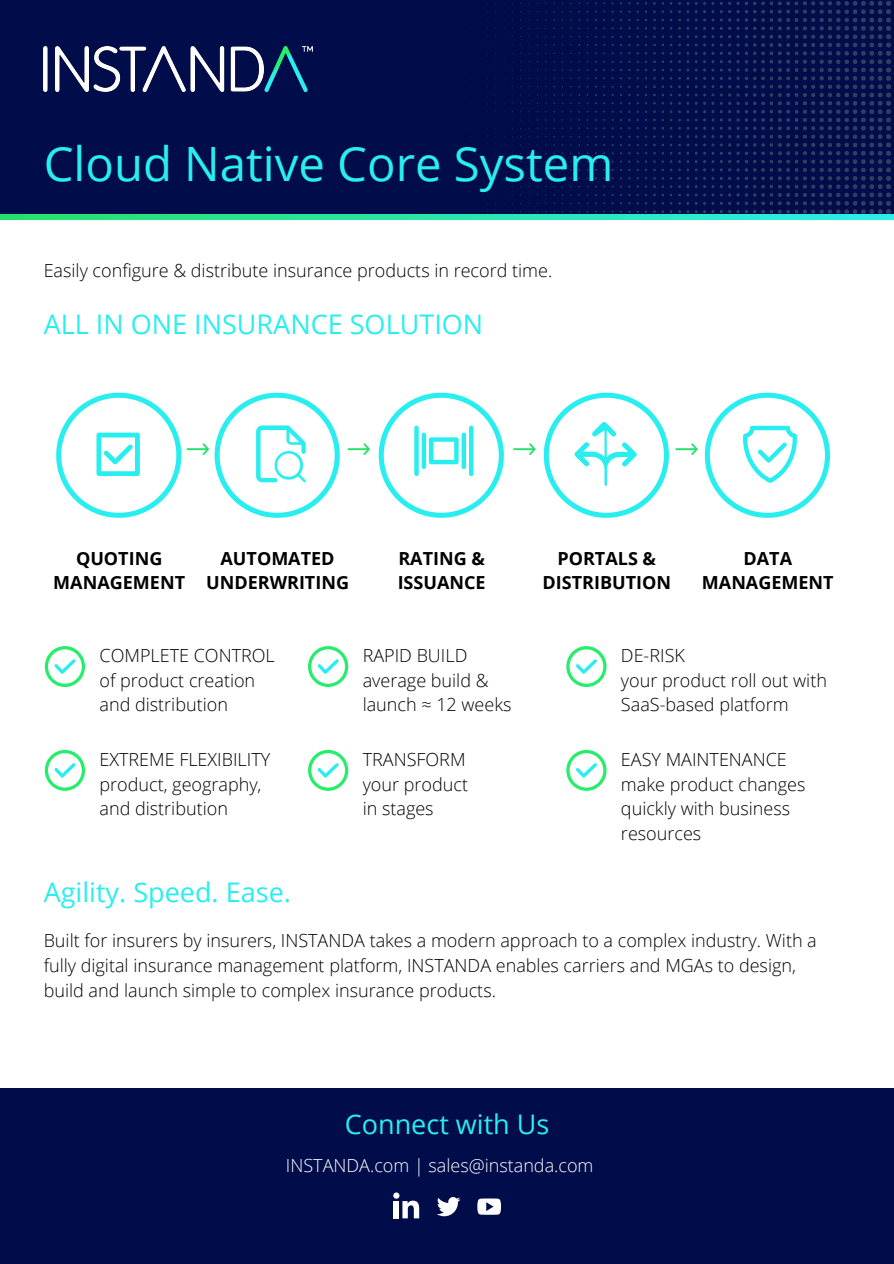
<style>
.page{position:relative;width:894px;height:1264px;background:#fff}
.page>*{position:absolute;margin:0;border:0;box-sizing:border-box;transform-origin:0 0}
.t1{font:47.25px "Open Sans";color:#29eeef}
.t2{font:27px "Open Sans";color:#29eeef}
.t3{font:300 18px/24.8px "Open Sans";color:#000}
.t4{font:700 18px/24.8px "Open Sans";color:#000;text-align:center}
.t5{font:300 18px "Open Sans";color:#fff}
</style>
<div class="page">
<div style="left:0;top:0;width:437px;height:214px;background:#010d4b"></div>
<img style="left:44px;top:46px;width:268px;height:46px">
<div style="left:0;top:1088px;width:893px;height:175px;background:#010d4b"></div>
<svg style="left:0;top:214px;width:893px;height:5px;background:#27e6ab"></svg>
<img style="left:437px;top:0;width:456px;height:214px">
<svg style="left:45px;top:646px;width:40px;height:41px"></svg>
<svg style="left:308px;top:646px;width:40px;height:41px"></svg>
<svg style="left:566px;top:646px;width:40px;height:41px"></svg>
<svg style="left:45px;top:750px;width:40px;height:40px"></svg>
<svg style="left:308px;top:750px;width:40px;height:40px"></svg>
<svg style="left:566px;top:750px;width:40px;height:40px"></svg>
<svg style="left:347px;top:443px;width:23px;height:11px"></svg>
<svg style="left:513px;top:443px;width:22px;height:11px"></svg>
<svg style="left:675px;top:443px;width:22px;height:11px"></svg>
<svg style="left:393px;top:1192px;width:26px;height:26px"></svg>
<svg style="left:436px;top:1196px;width:24px;height:20px"></svg>
<svg style="left:477px;top:1198px;width:24px;height:16px"></svg>
<svg style="left:56px;top:392px;width:284px;height:126px"></svg>
<svg style="left:543px;top:392px;width:126px;height:126px"></svg>
<svg style="left:704px;top:392px;width:126px;height:126px"></svg>
<svg style="left:378px;top:392px;width:126px;height:126px"></svg>
<h1 class="t1" style="left:44px;top:130px;width:571px">Cloud Native Core System</h1>
<p class="t3" style="left:44px;top:257px;width:510px">Easily configure &amp; distribute insurance products in record time.</p>
<h2 class="t2" style="left:44px;top:305px;width:441px">ALL IN ONE INSURANCE SOLUTION</h2>
<p class="t4" style="left:53px;top:545px;width:133px">QUOTING<br>MANAGEMENT</p>
<p class="t4" style="left:206px;top:545px;width:144px">AUTOMATED<br>UNDERWRITING</p>
<p class="t4" style="left:397px;top:545px;width:89px;text-align:left">RATING &amp;<br>ISSUANCE</p>
<p class="t4" style="left:542px;top:545px;width:130px">PORTALS &amp;<br>DISTRIBUTION</p>
<p class="t4" style="left:701px;top:545px;width:133px">DATA<br>MANAGEMENT</p>
<p class="t3" style="left:99px;top:642px;width:177px">COMPLETE CONTROL of product creation and distribution</p>
<p class="t3" style="left:362px;top:642px;width:150px">RAPID BUILD average build &amp; launch ≈ 12 weeks</p>
<p class="t3" style="left:620px;top:642px;width:207px">DE-RISK<br>your product roll out with<br>SaaS-based platform</p>
<p class="t3" style="left:99px;top:746px;width:172px">EXTREME FLEXIBILITY product, geography, and distribution</p>
<p class="t3" style="left:362px;top:746px;width:107px">TRANSFORM your product in stages</p>
<p class="t3" style="left:620px;top:746px;width:186px">EASY MAINTENANCE make product changes quickly with business resources</p>
<h2 class="t2" style="left:44px;top:872px;width:249px">Agility. Speed. Ease.</h2>
<p class="t3" style="left:44px;top:927px;width:774px">Built for insurers by insurers, INSTANDA takes a modern approach to a complex industry. With a fully digital insurance management platform, INSTANDA enables carriers and MGAs to design, build and launch simple to complex insurance products.</p>
<h2 class="t2" style="left:344px;top:1104px;width:206px">Connect with Us</h2>
<p class="t5" style="left:286px;top:1153px;width:309px">INSTANDA.com | sales@instanda.com</p>
</div>
